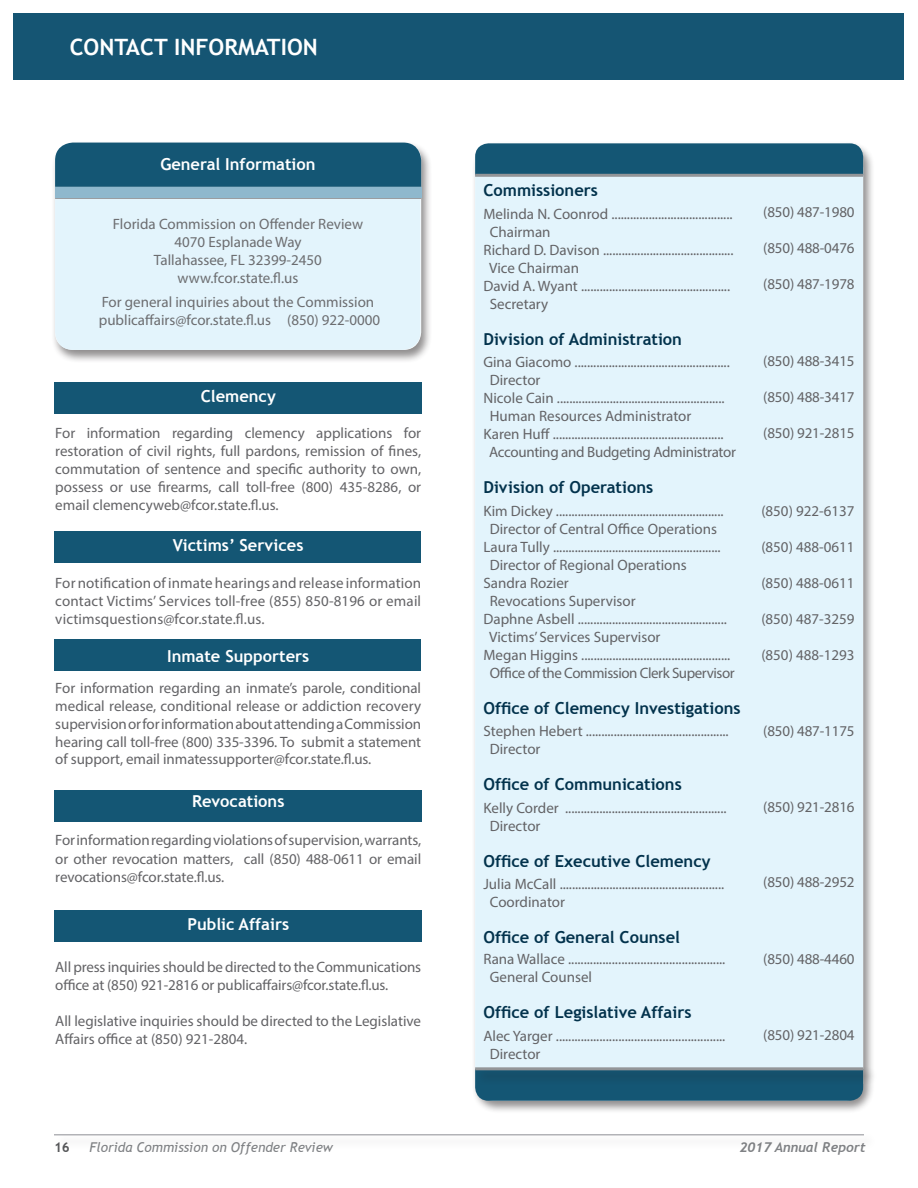
<style>
.page{position:relative;width:918px;height:1188px;background:#fff}
.page>*{position:absolute;margin:0;border:0;box-sizing:border-box;transform-origin:0 0}
.t1{font:700 22.5px "Trebuchet MS";color:#fff}
.t2{font:700 16.5px "Trebuchet MS";color:#02324c}
.t3{font:700 16.5px "Trebuchet MS";color:#fff}
.t4{font:15px/18px "Myriad Pro";letter-spacing:-.005em;color:#636366;text-align:justify}
.t5{font:15px "Myriad Pro";color:#6c6d70}
.t6{font:15px "Myriad Pro";letter-spacing:-.03em;color:#636366}
.t7{font:italic 13.5px "Trebuchet MS";color:#808285}
.t8{font:italic 700 13.5px "Trebuchet";color:#808285}
.s1{font-weight:700;font-style:normal;color:#57585a}
</style>
<div class="page">
<div style="left:55px;top:531px;width:366px;height:32px;background:#145674"></div>
<div style="left:54px;top:382px;width:367px;height:32px;background:#145674"></div>
<div style="left:55px;top:639px;width:366px;height:32px;background:#145674"></div>
<div style="left:54px;top:790px;width:367px;height:32px;background:#145674"></div>
<div style="left:54px;top:910px;width:367px;height:32px;background:#145674"></div>
<div style="left:14px;top:14px;width:890px;height:66px;background:#155573"></div>
<div style="left:54px;top:1132px;width:824px;height:18px;background:#fbfbfb"></div>
<hr style="left:54px;top:1134px;width:810px;height:2px;background:#b2b3b7">
<div style="left:471px;top:140px;width:404px;height:974px;background:#231f20;opacity:.5"></div>
<div style="left:475px;top:177px;width:388px;height:889px;background:#e3f4fc"></div>
<div style="left:51px;top:140px;width:382px;height:223px;background:#231f20;opacity:.5"></div>
<div style="left:55px;top:199px;width:365px;height:151px;background:#e3f4fc"></div>
<div style="left:55px;top:143px;width:366px;height:44px;background:#145674"></div>
<hr style="left:55px;top:196px;width:366px;height:3px;background:#939598">
<div style="left:55px;top:187px;width:366px;height:10px;background:#8fb8cd"></div>
<svg style="left:475px;top:143px;width:388px;height:31px;background:#185976"></svg>
<hr style="left:475px;top:174px;width:388px;height:3px;background:#939598">
<svg style="left:475px;top:1085px;width:388px;height:16px;background:#195976"></svg>
<div style="left:474px;top:1066px;width:404px;height:19px;background:#231f20;opacity:.38"></div>
<hr style="left:475px;top:1067px;width:388px;height:3px;background:#939598">
<p class="t1" style="left:70px;top:33px;width:250px">CONTACT INFORMATION</p>
<p class="t3" style="left:160px;top:154px;width:157px">General Information</p>
<p class="t5" style="left:113px;top:215px;width:252px">Florida Commission on Offender Review</p>
<p class="t5" style="left:174px;top:233px;width:129px">4070 Esplanade Way</p>
<p class="t5" style="left:154px;top:251px;width:170px">Tallahassee, FL 32399-2450</p>
<p class="t5" style="left:178px;top:269px;width:122px">www.fcor.state.fl.us</p>
<p class="t5" style="left:102px;top:293px;width:274px">For general inquiries about the Commission</p>
<p class="t5" style="left:99px;top:311px;width:283px">publicaffairs@fcor.state.fl.us (850) 922-0000</p>
<p class="t3" style="left:201px;top:386px;width:77px">Clemency</p>
<p class="t4" style="left:55px;top:424px;width:367px">For information regarding clemency applications for restoration of civil rights, full pardons, remission of fines, commutation of sentence and specific authority to own, possess or use firearms, call toll-free (800) 435-8286, or email clemencyweb@fcor.state.fl.us.</p>
<p class="t3" style="left:173px;top:534px;width:132px">Victims’ Services</p>
<p class="t4" style="left:55px;top:574px;width:367px">For notification of inmate hearings and release information contact Victims’ Services toll-free (855) 850-8196 or email victimsquestions@fcor.state.fl.us.</p>
<p class="t3" style="left:167px;top:645px;width:144px">Inmate Supporters</p>
<p class="t4" style="left:55px;top:679px;width:367px">For information regarding an inmate’s parole, conditional medical release, conditional release or addiction recovery supervision or for information about attending a Commission hearing call toll-free (800) 335-3396. To submit a statement</p>
<p class="t4" style="left:55px;top:749px;width:318px">of support, email inmatessupporter@fcor.state.fl.us.</p>
<p class="t3" style="left:192px;top:791px;width:94px">Revocations</p>
<p class="t4" style="left:55px;top:830px;width:367px;line-height:19.5px">For information regarding violations of supervision, warrants, or other revocation matters, call (850) 488-0611 or email</p>
<p class="t4" style="left:55px;top:868px;width:171px">revocations@fcor.state.fl.us.</p>
<p class="t3" style="left:187px;top:914px;width:103px">Public Affairs</p>
<p class="t4" style="left:55px;top:958px;width:367px">All press inquiries should be directed to the Communications office at (850) 921-2816 or publicaffairs@fcor.state.fl.us.</p>
<p class="t4" style="left:55px;top:1012px;width:367px">All legislative inquiries should be directed to the Legislative<br>Affairs office at (850) 921-2804.</p>
<p class="t2" style="left:483px;top:180px;width:116px">Commissioners</p>
<p class="t4" style="left:483px;top:204px;width:251px">Melinda N. Coonrod .......................................</p>
<p class="t4" style="left:490px;top:222px;width:62px">Chairman</p>
<p class="t4" style="left:483px;top:240px;width:252px">Richard D. Davison ..........................................</p>
<p class="t4" style="left:489px;top:258px;width:91px">Vice Chairman</p>
<p class="t4" style="left:483px;top:276px;width:248px">David A. Wyant ................................................</p>
<p class="t4" style="left:490px;top:294px;width:60px">Secretary</p>
<p class="t2" style="left:483px;top:328px;width:200px">Division of Administration</p>
<p class="t4" style="left:483px;top:353px;width:248px">Gina Giacomo ..................................................</p>
<p class="t4" style="left:490px;top:371px;width:52px">Director</p>
<p class="t4" style="left:483px;top:389px;width:243px">Nicole Cain ......................................................</p>
<p class="t4" style="left:490px;top:407px;width:203px">Human Resources Administrator</p>
<p class="t4" style="left:483px;top:425px;width:242px">Karen Huff .......................................................</p>
<p class="t4" style="left:489px;top:443px;width:248px">Accounting and Budgeting Administrator</p>
<p class="t2" style="left:483px;top:477px;width:171px">Division of Operations</p>
<p class="t4" style="left:483px;top:501px;width:242px">Kim Dickey ......................................................</p>
<p class="t4" style="left:490px;top:519px;width:229px">Director of Central Office Operations</p>
<p class="t4" style="left:483px;top:537px;width:239px">Laura Tully ......................................................</p>
<p class="t4" style="left:490px;top:555px;width:198px">Director of Regional Operations</p>
<p class="t4" style="left:483px;top:573px;width:87px">Sandra Rozier</p>
<p class="t4" style="left:490px;top:591px;width:147px">Revocations Supervisor</p>
<p class="t4" style="left:483px;top:609px;width:245px">Daphne Asbell ................................................</p>
<p class="t4" style="left:489px;top:627px;width:173px">Victims’ Services Supervisor</p>
<p class="t4" style="left:483px;top:645px;width:248px">Megan Higgins ................................................</p>
<p class="t6" style="left:490px;top:663px;width:246px">Office of the Commission Clerk Supervisor</p>
<p class="t2" style="left:483px;top:697px;width:259px">Office of Clemency Investigations</p>
<p class="t4" style="left:483px;top:722px;width:247px">Stephen Hebert ..............................................</p>
<p class="t4" style="left:490px;top:740px;width:52px">Director</p>
<p class="t2" style="left:483px;top:774px;width:200px">Office of Communications</p>
<p class="t4" style="left:483px;top:798px;width:245px">Kelly Corder ....................................................</p>
<p class="t4" style="left:490px;top:816px;width:52px">Director</p>
<p class="t2" style="left:483px;top:850px;width:229px">Office of Executive Clemency</p>
<p class="t4" style="left:483px;top:875px;width:242px">Julia McCall .....................................................</p>
<p class="t4" style="left:490px;top:893px;width:77px">Coordinator</p>
<p class="t2" style="left:483px;top:927px;width:198px">Office of General Counsel</p>
<p class="t4" style="left:483px;top:950px;width:243px">Rana Wallace ..................................................</p>
<p class="t4" style="left:490px;top:968px;width:104px">General Counsel</p>
<p class="t2" style="left:483px;top:1002px;width:210px">Office of Legislative Affairs</p>
<p class="t4" style="left:483px;top:1026px;width:243px">Alec Yarger ......................................................</p>
<p class="t4" style="left:490px;top:1044px;width:52px">Director</p>
<p class="t4" style="left:763px;top:203px;width:93px">(850) 487-1980</p>
<p class="t4" style="left:763px;top:239px;width:93px">(850) 488-0476</p>
<p class="t4" style="left:763px;top:275px;width:93px">(850) 487-1978</p>
<p class="t4" style="left:763px;top:352px;width:93px">(850) 488-3415</p>
<p class="t4" style="left:763px;top:388px;width:93px">(850) 488-3417</p>
<p class="t4" style="left:763px;top:424px;width:93px">(850) 921-2815</p>
<p class="t4" style="left:761px;top:502px;width:95px">(850) 922-6137</p>
<p class="t4" style="left:761px;top:538px;width:95px">(850) 488-0611</p>
<p class="t4" style="left:761px;top:574px;width:95px">(850) 488-0611</p>
<p class="t4" style="left:761px;top:610px;width:95px">(850) 487-3259</p>
<p class="t4" style="left:761px;top:646px;width:95px">(850) 488-1293</p>
<p class="t4" style="left:763px;top:721px;width:93px">(850) 487-1175</p>
<p class="t4" style="left:763px;top:798px;width:93px">(850) 921-2816</p>
<p class="t4" style="left:763px;top:873px;width:93px">(850) 488-2952</p>
<p class="t4" style="left:763px;top:949px;width:93px">(850) 488-4460</p>
<p class="t4" style="left:763px;top:1026px;width:93px">(850) 921-2804</p>
<p class="t7" style="left:54px;top:1140px;width:280px"><span class="s1">16</span> Florida Commission on Offender Review</p>
<p class="t8" style="left:740px;top:1139px;width:128px">2017 Annual Report</p>
</div>
